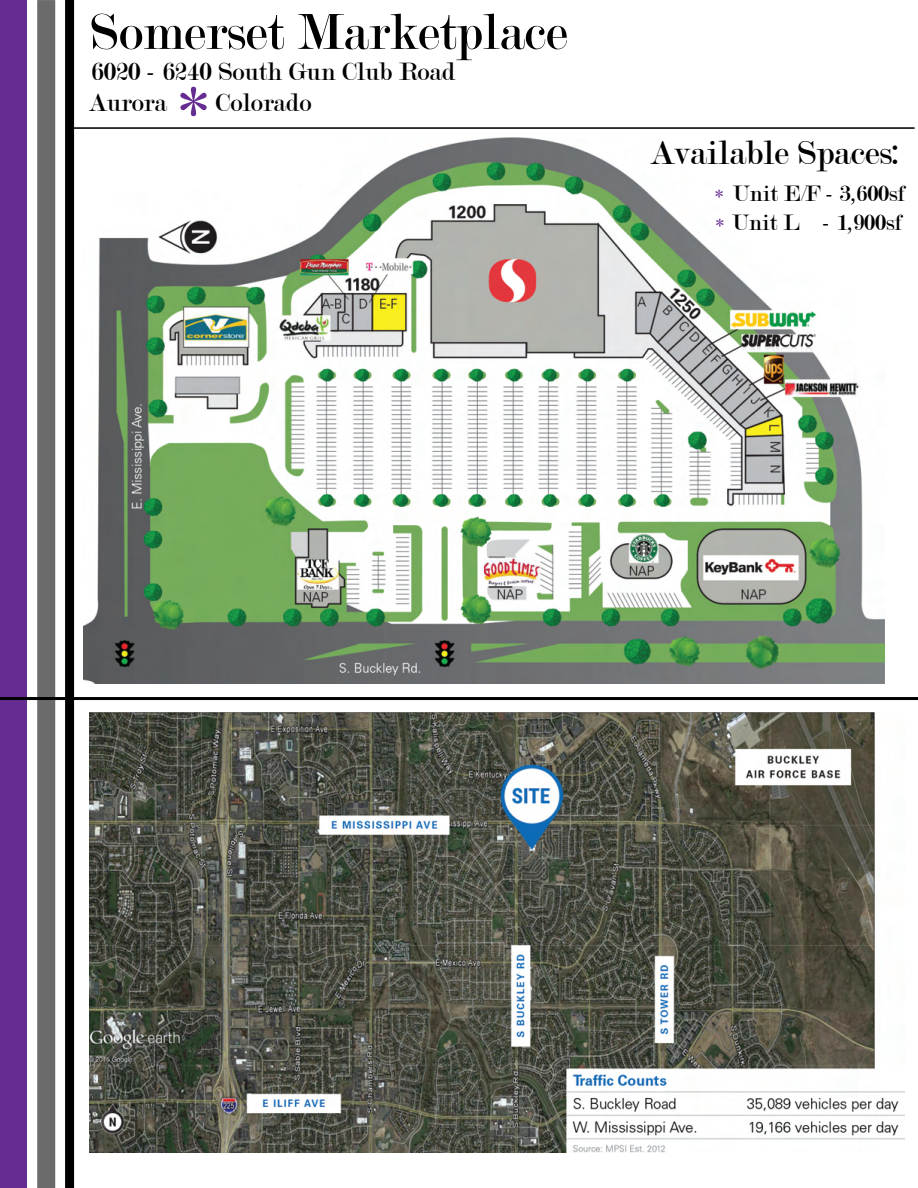
<style>
.page{position:relative;width:918px;height:1188px;background:#fff}
.page>*{position:absolute;margin:0;border:0;box-sizing:border-box;transform-origin:0 0}
.t1{font:87.15px "Modern";color:#652d91}
.t2{font:54px "Modern";color:#000}
.t3{font:36px "Modern";color:#000}
.t4{font:27px "Modern";color:#000}
.t5{font:24px/28.8px "Modern";color:#000}
.s1{color:#652d91}
</style>
<div class="page">
<div style="left:0;top:0;width:27px;height:1188px;background:#652d91"></div>
<div style="left:37px;top:0;width:18px;height:1188px;background:#6b6b6b"></div>
<div style="left:65px;top:0;width:9px;height:1188px;background:#000"></div>
<hr style="left:0;top:697px;width:918px;height:3px;background:#000">
<hr style="left:66px;top:127px;width:849px;height:2px;background:#000">
<img style="left:84px;top:138px;width:801px;height:546px">
<img style="left:89px;top:713px;width:816px;height:439px">
<h2 class="t2" style="left:90px;top:5px;width:478px">Somerset Marketplace</h2>
<p class="t4" style="left:92px;top:58px;width:365px">6020 - 6240 South Gun Club Road</p>
<h1 class="t1" style="left:179px;top:73px;width:41px">*</h1>
<p class="t4" style="left:88px;top:89px;width:80px">Aurora</p>
<p class="t4" style="left:216px;top:89px;width:97px">Colorado</p>
<h3 class="t3" style="left:650px;top:134px;width:252px">Available Spaces:</h3>
<p class="t5" style="left:715px;top:179px;width:192px"><span class="s1">*</span> Unit E/F - 3,600sf <span class="s1">*</span> Unit L - 1,900sf</p>
</div>
